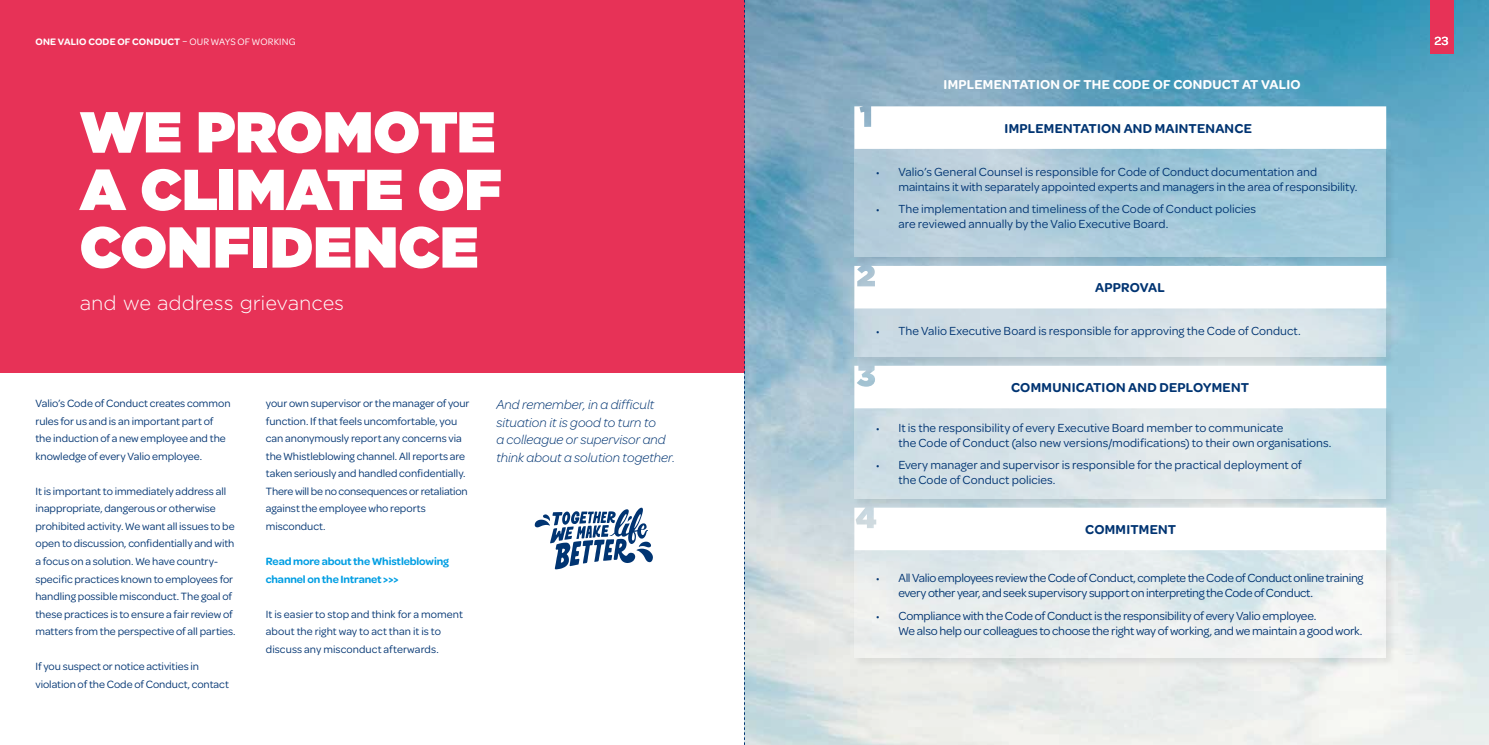
<style>
.page{position:relative;width:1489px;height:745px;background:#fff}
.page>*{position:absolute;margin:0;border:0;box-sizing:border-box;transform-origin:0 0}
.t1{font:900 57.5px/57.5px "Gotham";letter-spacing:.005em;color:#fff;text-align:justify}
.t2{font:300 20px "Gotham";letter-spacing:-.005em;color:#fff}
.t3{font:italic 300 13.75px/17.5px "Omnes Valio";color:#003472}
.t4{font:600 13.75px "Omnes Valio";letter-spacing:.015em;color:#003472}
.t5{font:600 13.75px "Omnes Valio";letter-spacing:.015em;color:#fff}
.t6{font:12.5px/15px "Omnes Valio";letter-spacing:-.005em;color:#003472}
.t7{font:12.5px/15px "Omnes Valio";letter-spacing:-.025em;color:#003472}
.t8{font:500 12.5px "Omnes Valio";color:#fff}
.t9{font:11.25px/17.5px "Omnes Valio";color:#003472}
.t10{font:600 11.25px/17.5px "Omnes Valio";letter-spacing:-.01em;color:#009ee3}
.t11{font:600 10px "Omnes Valio";letter-spacing:.02em;color:#fff}
.s1{font-weight:400}
.s2{font-size:11.25px}
</style>
<div class="page">
<img style="left:745px;top:0;width:743px;height:744px">
<div style="left:0;top:0;width:744px;height:372px;background:#e73257"></div>
<div style="left:1429px;top:0;width:24px;height:53px;background:#e73257"></div>
<svg style="left:744px;top:0;width:1px;height:744px"></svg>
<svg style="left:534px;top:507px;width:119px;height:62px"></svg>
<div style="left:851px;top:146px;width:545px;height:121px;background:#000;opacity:.25"></div>
<svg style="left:854px;top:149px;width:531px;height:107px;background:#aacada"></svg>
<div style="left:851px;top:547px;width:545px;height:121px;background:#000;opacity:.25"></div>
<svg style="left:854px;top:550px;width:531px;height:107px;fill:#e7edee"></svg>
<div style="left:851px;top:405px;width:545px;height:104px;background:#000;opacity:.25"></div>
<svg style="left:854px;top:408px;width:531px;height:90px;background:#d6e3e8"></svg>
<div style="left:851px;top:306px;width:545px;height:61px;background:#000;opacity:.25"></div>
<svg style="left:854px;top:308px;width:531px;height:48px;background:#d4e0e6"></svg>
<svg style="left:854px;top:106px;width:531px;height:43px"></svg>
<svg style="left:854px;top:507px;width:531px;height:43px"></svg>
<svg style="left:854px;top:365px;width:531px;height:43px"></svg>
<svg style="left:854px;top:266px;width:531px;height:42px"></svg>
<p class="t11" style="left:35px;top:35px;width:262px">ONE VALIO CODE OF CONDUCT <span class="s1">– OUR WAYS OF WORKING</span></p>
<p class="t8" style="left:1434px;top:32px;width:16px">23</p>
<h1 class="t1" style="left:80px;top:102px;width:423px">WE PROMOTE A CLIMATE OF CONFIDENCE</h1>
<h2 class="t2" style="left:80px;top:290px;width:266px">and we address grievances</h2>
<p class="t9" style="left:35px;top:394px;width:197px">Valio’s Code of Conduct creates common rules for us and is an important part of the induction of a new employee and the knowledge of every Valio employee.</p>
<p class="t9" style="left:35px;top:481px;width:202px">It is important to immediately address all inappropriate, dangerous or otherwise prohibited activity. We want all issues to be open to discussion, confidentially and with a focus on a solution. We have country&shy;specific practices known to employees for handling possible misconduct. The goal of these practices is to ensure a fair review of matters from the perspective of all parties.</p>
<p class="t9" style="left:35px;top:656px;width:195px">If you suspect or notice activities in violation of the Code of Conduct, contact</p>
<p class="t9" style="left:266px;top:394px;width:205px">your own supervisor or the manager of your function. If that feels uncomfortable, you can anonymously report any concerns via the Whistleblowing channel. All reports are taken seriously and handled confidentially.<br>There will be no consequences or retaliation against the employee who reports misconduct.</p>
<p class="t10" style="left:266px;top:551px;width:184px">Read more about the Whistleblowing channel on the Intranet &gt;&gt;&gt;</p>
<p class="t9" style="left:266px;top:604px;width:198px">It is easier to stop and think for a moment about the right way to act than it is to discuss any misconduct afterwards.</p>
<p class="t3" style="left:496px;top:395px;width:180px">And remember, in a difficult situation it is good to turn to<br>a colleague or supervisor and think about a solution together.</p>
<p class="t5" style="left:943px;top:74px;width:358px">IMPLEMENTATION OF THE CODE OF CONDUCT AT VALIO</p>
<p class="t4" style="left:1004px;top:118px;width:249px">IMPLEMENTATION AND MAINTENANCE</p>
<p class="t6" style="left:898px;top:163px;width:460px;text-indent:-22px"><span class="s2">•</span> Valio’s General Counsel is responsible for Code of Conduct documentation and maintains it with separately appointed experts and managers in the area of responsibility.</p>
<p class="t6" style="left:898px;top:201px;width:359px;text-indent:-22px"><span class="s2">•</span> The implementation and timeliness of the Code of Conduct policies are reviewed annually by the Valio Executive Board.</p>
<p class="t4" style="left:1095px;top:278px;width:71px">APPROVAL</p>
<p class="t6" style="left:875px;top:323px;width:426px"><span class="s2">•</span> The Valio Executive Board is responsible for approving the Code of Conduct.</p>
<p class="t4" style="left:1011px;top:377px;width:239px">COMMUNICATION AND DEPLOYMENT</p>
<p class="t6" style="left:898px;top:419px;width:434px;text-indent:-22px"><span class="s2">•</span> It is the responsibility of every Executive Board member to communicate<br>the Code of Conduct (also new versions/modifications) to their own organisations.</p>
<p class="t6" style="left:898px;top:456px;width:405px;text-indent:-22px"><span class="s2">•</span> Every manager and supervisor is responsible for the practical deployment of the Code of Conduct policies.</p>
<p class="t4" style="left:1085px;top:519px;width:92px">COMMITMENT</p>
<p class="t7" style="left:898px;top:569px;width:466px;text-indent:-22px"><span class="s2">•</span> All Valio employees review the Code of Conduct, complete the Code of Conduct online training every other year, and seek supervisory support on interpreting the Code of Conduct.</p>
<p class="t6" style="left:898px;top:607px;width:465px;text-indent:-22px"><span class="s2">•</span> Compliance with the Code of Conduct is the responsibility of every Valio employee.<br>We also help our colleagues to choose the right way of working, and we maintain a good work.</p>
</div>
